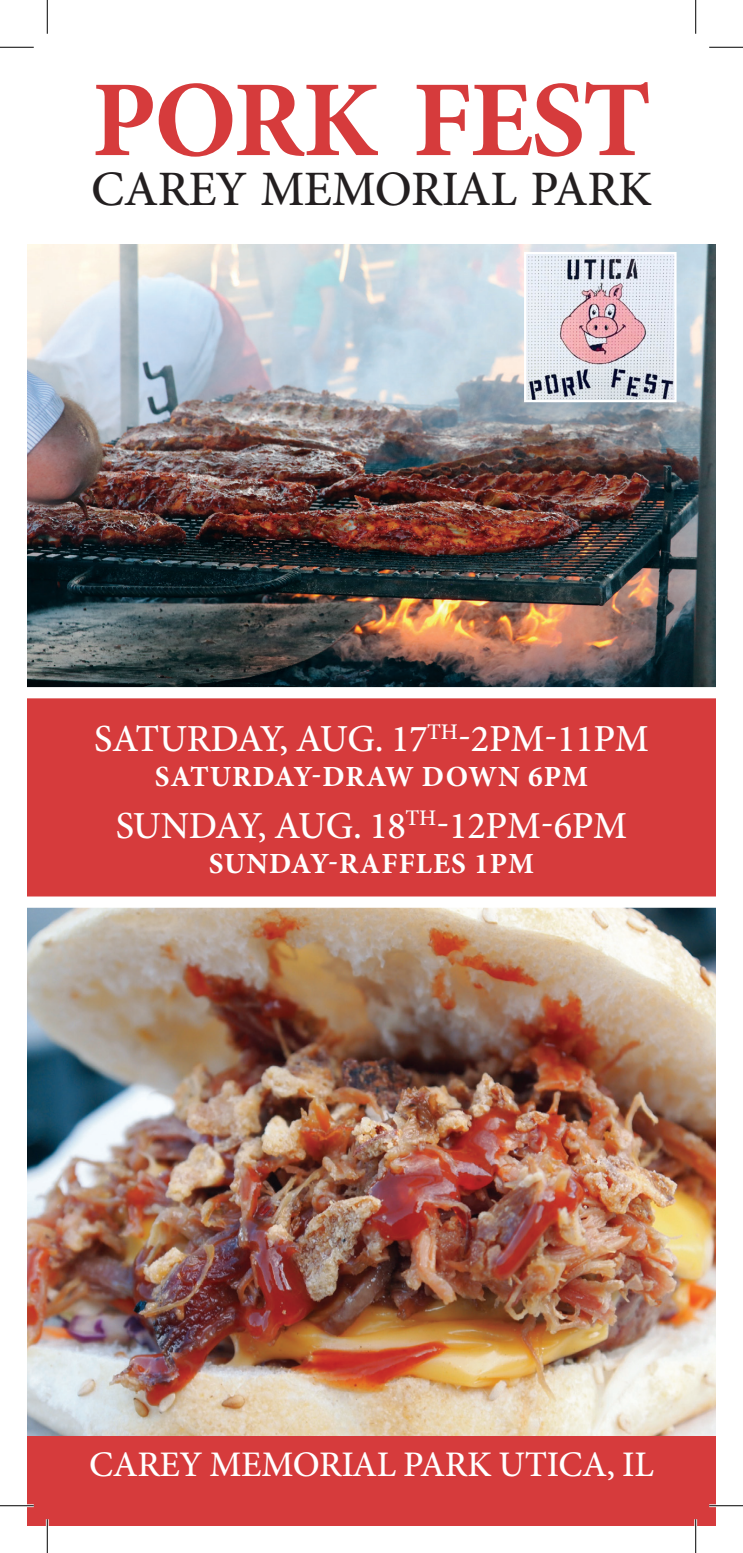
<style>
.page{position:relative;width:743px;height:1553px;background:#fff}
.page>*{position:absolute;margin:0;border:0;box-sizing:border-box;transform-origin:0 0}
.t1{font:700 108px "Minion Pro";letter-spacing:-.02em;color:#d63b3c}
.t2{font:500 49.5px "Minion Pro";letter-spacing:-.01em;color:#231f20}
.t3{font:500 38.25px "Minion Pro";letter-spacing:-.01em;color:#fff}
.t4{font:500 36px "Minion Pro";letter-spacing:-.01em;color:#fff}
.t5{font:700 29.25px "Minion Pro";letter-spacing:.035em;color:#fff}
</style>
<div class="page">
<img style="left:27px;top:907px;width:689px;height:529px">
<img style="left:27px;top:244px;width:689px;height:443px">
<div style="left:27px;top:1436px;width:689px;height:90px;background:#d63b3c"></div>
<div style="left:27px;top:687px;width:689px;height:210px;background:#d63b3c"></div>
<svg style="left:523px;top:251px;width:154px;height:152px;background:#d1cad3"></svg>
<hr style="left:0;top:1504px;width:34px;height:3px;background:#fff">
<hr style="left:709px;top:1504px;width:33px;height:3px;background:#fff">
<hr style="left:46px;top:1519px;width:3px;height:33px;background:#fff">
<hr style="left:694px;top:1519px;width:3px;height:33px;background:#fff">
<hr style="left:0;top:47px;width:34px;height:1px;background:#000">
<hr style="left:709px;top:47px;width:33px;height:1px;background:#000">
<hr style="left:0;top:1505px;width:34px;height:1px;background:#000">
<hr style="left:709px;top:1505px;width:33px;height:1px;background:#000">
<hr style="left:47px;top:0;width:1px;height:34px;background:#000">
<hr style="left:47px;top:1519px;width:1px;height:33px;background:#000">
<hr style="left:695px;top:0;width:1px;height:34px;background:#000">
<hr style="left:695px;top:1519px;width:1px;height:33px;background:#000">
<p class="t1" style="left:92px;top:44px;width:561px">PORK FEST</p>
<p class="t2" style="left:91px;top:155px;width:562px">CAREY MEMORIAL PARK</p>
<p class="t3" style="left:94px;top:713px;width:556px">SATURDAY, AUG. 17<sup>TH</sup>-2PM-11PM</p>
<p class="t5" style="left:155px;top:756px;width:435px">SATURDAY-DRAW DOWN 6PM</p>
<p class="t3" style="left:116px;top:800px;width:513px">SUNDAY, AUG. 18<sup>TH</sup>-12PM-6PM</p>
<p class="t5" style="left:209px;top:843px;width:327px">SUNDAY-RAFFLES 1PM</p>
<p class="t4" style="left:89px;top:1439px;width:566px">CAREY MEMORIAL PARK UTICA, IL</p>
</div>
